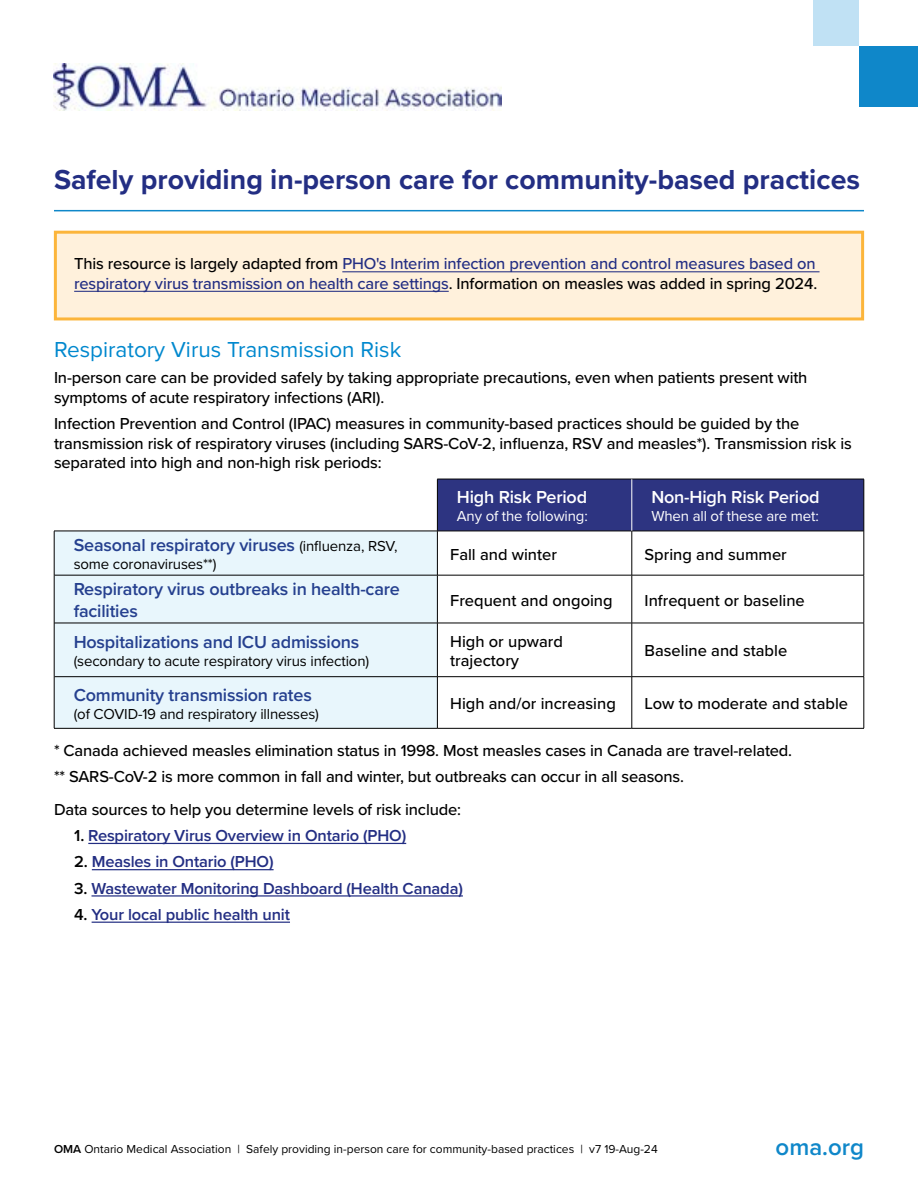
<style>
.page{position:relative;width:918px;height:1188px;background:#fff}
.page>*{position:absolute;margin:0;border:0;box-sizing:border-box;transform-origin:0 0}
.t1{font:700 28.5px "Proxima Nova";color:#232e83}
.t2{font:600 24px "Proxima Nova";color:#0f87c9}
.t3{font:22.5px "Proxima Nova";color:#0088ce}
.t4{font:600 18px/21.6px "Proxima Nova";letter-spacing:-.01em;color:#25408f}
.t5{font:600 18px "Proxima Nova";letter-spacing:-.01em;color:#fff}
.t6{font:500 16.5px/19.5px "Proxima Nova";letter-spacing:-.01em;color:#000}
.t7{font:500 16.5px/19.5px "Proxima Nova";letter-spacing:-.01em;color:#232e83}
.t8{font:600 16.5px "Proxima Nova";letter-spacing:-.01em;color:#232e83}
.t9{font:15px "Proxima Nova";letter-spacing:-.01em;color:#000}
.t10{font:15px "Proxima Nova";letter-spacing:-.01em;color:#fff}
.t11{font:12px "Proxima Nova";color:#000}
.s1{color:#000}
.s2{font-weight:400;font-size:15px;color:#000}
.s3{font-weight:600}
</style>
<div class="page">
<div style="left:813px;top:0;width:46px;height:46px;background:#c0e1f4"></div>
<div style="left:859px;top:46px;width:59px;height:60px;background:#0f87c9"></div>
<hr style="left:54px;top:210px;width:810px;height:1px;background:#0f87c9">
<hr style="left:88px;top:843px;width:318px;height:1px;background:#232e83">
<hr style="left:92px;top:869px;width:182px;height:1px;background:#232e83">
<hr style="left:92px;top:895px;width:371px;height:2px;background:#232e83">
<hr style="left:92px;top:922px;width:198px;height:1px;background:#232e83">
<div style="left:438px;top:480px;width:426px;height:51px;background:#2d3481"></div>
<div style="left:55px;top:532px;width:382px;height:196px;background:#e8f6fc"></div>
<svg style="left:438px;top:532px;width:426px;height:196px"></svg>
<hr style="left:437px;top:479px;width:195px;height:1px;background:#000">
<hr style="left:632px;top:479px;width:232px;height:1px;background:#000">
<hr style="left:54px;top:531px;width:383px;height:1px;background:#000">
<hr style="left:437px;top:531px;width:195px;height:1px;background:#000">
<hr style="left:632px;top:531px;width:232px;height:1px;background:#000">
<hr style="left:437px;top:479px;width:1px;height:52px;background:#000">
<hr style="left:864px;top:479px;width:1px;height:52px;background:#000">
<hr style="left:632px;top:531px;width:1px;height:44px;background:#000">
<hr style="left:864px;top:531px;width:1px;height:44px;background:#000">
<hr style="left:632px;top:575px;width:1px;height:48px;background:#000">
<hr style="left:864px;top:575px;width:1px;height:48px;background:#000">
<hr style="left:437px;top:575px;width:195px;height:1px;background:#000">
<hr style="left:632px;top:575px;width:232px;height:1px;background:#000">
<hr style="left:437px;top:623px;width:195px;height:1px;background:#000">
<hr style="left:632px;top:623px;width:232px;height:1px;background:#000">
<hr style="left:632px;top:623px;width:1px;height:53px;background:#000">
<hr style="left:864px;top:623px;width:1px;height:53px;background:#000">
<hr style="left:437px;top:676px;width:195px;height:1px;background:#000">
<hr style="left:632px;top:676px;width:232px;height:1px;background:#000">
<hr style="left:632px;top:677px;width:1px;height:51px;background:#000">
<hr style="left:864px;top:677px;width:1px;height:51px;background:#000">
<hr style="left:437px;top:728px;width:195px;height:1px;background:#000">
<hr style="left:632px;top:728px;width:232px;height:1px;background:#000">
<hr style="left:54px;top:531px;width:1px;height:44px;background:#000">
<hr style="left:54px;top:575px;width:1px;height:48px;background:#000">
<hr style="left:54px;top:623px;width:1px;height:54px;background:#000">
<hr style="left:54px;top:677px;width:1px;height:51px;background:#000">
<hr style="left:437px;top:531px;width:1px;height:44px;background:#000">
<hr style="left:437px;top:575px;width:1px;height:48px;background:#000">
<hr style="left:437px;top:623px;width:1px;height:53px;background:#000">
<hr style="left:437px;top:677px;width:1px;height:51px;background:#000">
<hr style="left:54px;top:575px;width:383px;height:1px;background:#000">
<hr style="left:54px;top:623px;width:383px;height:1px;background:#000">
<hr style="left:54px;top:676px;width:383px;height:1px;background:#000">
<hr style="left:54px;top:728px;width:383px;height:1px;background:#000">
<hr style="left:632px;top:479px;width:1px;height:52px;background:#fff">
<div style="left:54px;top:231px;width:810px;height:89px;background:#fff1dc;border:3px solid #fcb53b"></div>
<hr style="left:342px;top:271px;width:478px;height:1px;background:#232e83">
<hr style="left:74px;top:291px;width:375px;height:1px;background:#232e83">
<img style="left:54px;top:64px;width:447px;height:47px">
<h1 class="t1" style="left:54px;top:159px;width:808px">Safely providing in-person care for community-based practices</h1>
<p class="t7" style="left:74px;top:253px;width:745px"><span class="s1">This resource is largely adapted from</span> PHO's Interim infection prevention and control measures based on respiratory virus transmission on health care settings<span class="s1">. Information on measles was added in spring 2024.</span></p>
<h3 class="t3" style="left:54px;top:333px;width:349px">Respiratory Virus Transmission Risk</h3>
<p class="t6" style="left:54px;top:367px;width:755px">In-person care can be provided safely by taking appropriate precautions, even when patients present with symptoms of acute respiratory infections (ARI).</p>
<p class="t6" style="left:54px;top:413px;width:799px">Infection Prevention and Control (IPAC) measures in community-based practices should be guided by the transmission risk of respiratory viruses (including SARS-CoV-2, influenza, RSV and measles*). Transmission risk is separated into high and non-high risk periods:</p>
<p class="t4" style="left:74px;top:534px;width:325px">Seasonal respiratory viruses <span class="s2">(influenza, RSV,</span></p>
<p class="t9" style="left:74px;top:553px;width:144px">some coronaviruses**)</p>
<p class="t5" style="left:457px;top:484px;width:132px">High Risk Period</p>
<p class="t10" style="left:457px;top:505px;width:132px">Any of the following:</p>
<p class="t5" style="left:651px;top:484px;width:170px">Non-High Risk Period</p>
<p class="t10" style="left:651px;top:505px;width:169px">When all of these are met:</p>
<p class="t6" style="left:450px;top:544px;width:108px">Fall and winter</p>
<p class="t6" style="left:645px;top:544px;width:144px">Spring and summer</p>
<p class="t4" style="left:74px;top:578px;width:328px">Respiratory virus outbreaks in health-care facilities</p>
<p class="t6" style="left:450px;top:590px;width:164px">Frequent and ongoing</p>
<p class="t6" style="left:645px;top:590px;width:162px">Infrequent or baseline</p>
<p class="t4" style="left:74px;top:631px;width:287px">Hospitalizations and ICU admissions</p>
<p class="t9" style="left:74px;top:650px;width:297px">(secondary to acute respiratory virus infection)</p>
<p class="t6" style="left:450px;top:631px;width:114px">High or upward trajectory</p>
<p class="t6" style="left:645px;top:641px;width:144px">Baseline and stable</p>
<p class="t4" style="left:74px;top:683px;width:240px">Community transmission rates</p>
<p class="t9" style="left:74px;top:702px;width:247px">(of COVID-19 and respiratory illnesses)</p>
<p class="t6" style="left:450px;top:693px;width:167px">High and/or increasing</p>
<p class="t6" style="left:645px;top:693px;width:205px">Low to moderate and stable</p>
<p class="t6" style="left:54px;top:740px;width:740px">* Canada achieved measles elimination status in 1998. Most measles cases in Canada are travel-related.</p>
<p class="t6" style="left:54px;top:759px;width:632px;line-height:33px">** SARS-CoV-2 is more common in fall and winter, but outbreaks can occur in all seasons.<br>Data sources to help you determine levels of risk include:</p>
<p class="t8" style="left:74px;top:823px;width:334px"><span class="s1">1.</span> Respiratory Virus Overview in Ontario (PHO)</p>
<p class="t8" style="left:74px;top:849px;width:201px"><span class="s1">2.</span> Measles in Ontario (PHO)</p>
<p class="t8" style="left:74px;top:876px;width:390px"><span class="s1">3.</span> Wastewater Monitoring Dashboard (Health Canada)</p>
<p class="t8" style="left:74px;top:902px;width:217px"><span class="s1">4.</span> Your local public health unit</p>
<p class="t11" style="left:54px;top:1140px;width:605px"><span class="s3">OMA</span> Ontario Medical Association | Safely providing in-person care for community-based practices | v7 19-Aug-24</p>
<h2 class="t2" style="left:776px;top:1129px;width:90px">oma.org</h2>
</div>
